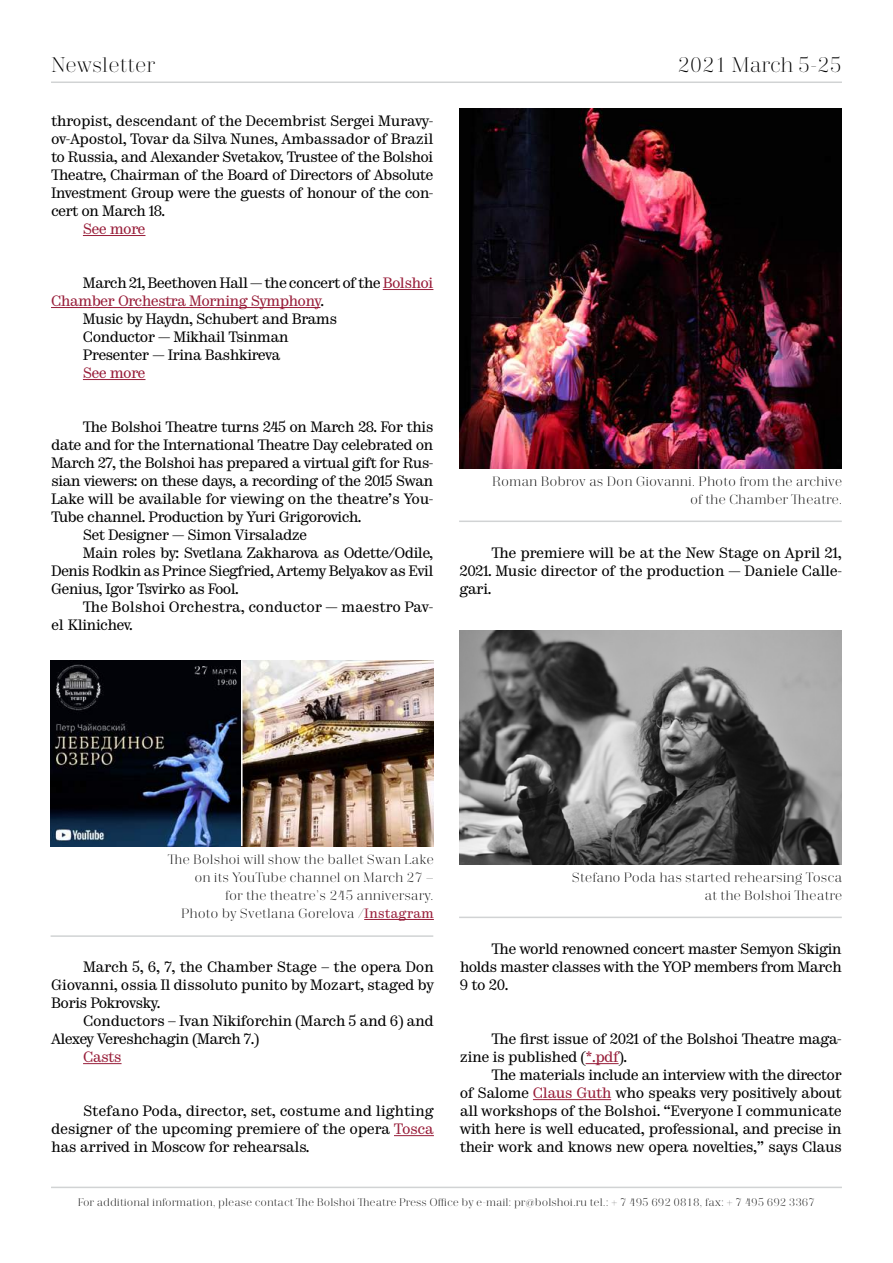
<style>
.page{position:relative;width:893px;height:1263px;background:#fff}
.page>*{position:absolute;margin:0;border:0;box-sizing:border-box;transform-origin:0 0}
.t1{font:300 21px "Trivia Serif";letter-spacing:-.01em;color:#000}
.t2{font:15px/18px "Trivia Serif 10 Demo";letter-spacing:-.045em;color:#000;text-align:justify}
.t3{font:15px "Trivia Serif 10 Demo";letter-spacing:-.045em;color:#981d39}
.t4{font:15px "Trivia Serif 10 Demo";letter-spacing:-.025em;color:#000}
.t5{font:15px "Trivia Serif 10 Demo";letter-spacing:-.01em;color:#000}
.t6{font:300 13.5px/18px "Trivia Serif";color:#000;text-align:right}
.t7{font:300 10.95px "Trivia Serif";color:#000}
.s1{color:#981d39}
.s2{color:#000}
.s3{font-family:"Trivia Serif 10 Demo";font-weight:400;color:#981d39}
</style>
<div class="page">
<hr style="left:51px;top:81px;width:791px;height:2px;background:#d1d3d4">
<hr style="left:51px;top:1187px;width:791px;height:1px;background:#d1d3d4">
<hr style="left:83px;top:235px;width:62px;height:1px;background:#981d39">
<hr style="left:383px;top:289px;width:50px;height:1px;background:#981d39">
<hr style="left:51px;top:307px;width:269px;height:1px;background:#981d39">
<hr style="left:83px;top:379px;width:62px;height:1px;background:#981d39">
<img style="left:51px;top:660px;width:382px;height:186px">
<hr style="left:364px;top:919px;width:70px;height:1px;background:#981d39">
<hr style="left:51px;top:935px;width:382px;height:2px;background:#d1d3d4">
<hr style="left:459px;top:520px;width:383px;height:2px;background:#d1d3d4">
<hr style="left:459px;top:917px;width:383px;height:1px;background:#d1d3d4">
<hr style="left:241px;top:660px;width:2px;height:186px;background:#fff">
<hr style="left:83px;top:1063px;width:39px;height:1px;background:#981d39">
<hr style="left:394px;top:1135px;width:40px;height:1px;background:#981d39">
<img style="left:459px;top:108px;width:383px;height:360px">
<img style="left:460px;top:630px;width:382px;height:234px">
<hr style="left:586px;top:1063px;width:33px;height:1px;background:#981d39">
<hr style="left:533px;top:1099px;width:78px;height:1px;background:#981d39">
<h1 class="t1" style="left:51px;top:54px;width:106px">Newsletter</h1>
<h1 class="t1" style="left:678px;top:54px;width:166px">2021 March 5-25</h1>
<p class="t2" style="left:51px;top:113px;width:384px">thropist, descendant of the Decembrist Sergei Muravy&shy;ov-Apostol, Tovar da Silva Nunes, Ambassador of Brazil to Russia, and Alexander Svetakov, Trustee of the Bolshoi Theatre, Chairman of the Board of Directors of Absolute Investment Group were the guests of honour of the con&shy;cert on March 18.</p>
<p class="t3" style="left:83px;top:220px;width:64px">See more</p>
<p class="t2" style="left:83px;top:275px;width:352px">March 21, Beethoven Hall — the concert of the <span class="s1">Bolshoi</span></p>
<p class="t3" style="left:51px;top:292px;width:275px">Chamber Orchestra Morning Symphony<span class="s2">.</span></p>
<p class="t2" style="left:83px;top:311px;width:256px">Music by Haydn, Schubert and Brams</p>
<p class="t2" style="left:83px;top:329px;width:207px">Conductor — Mikhail Tsinman</p>
<p class="t2" style="left:83px;top:347px;width:199px">Presenter — Irina Bashkireva</p>
<p class="t3" style="left:83px;top:364px;width:64px">See more</p>
<p class="t2" style="left:83px;top:419px;width:352px">The Bolshoi Theatre turns 245 on March 28. For this</p>
<p class="t2" style="left:51px;top:437px;width:384px">date and for the International Theatre Day celebrated on</p>
<p class="t2" style="left:51px;top:455px;width:384px">March 27, the Bolshoi has prepared a virtual gift for Rus-</p>
<p class="t2" style="left:51px;top:473px;width:384px">sian viewers: on these days, a recording of the 2015 Swan</p>
<p class="t4" style="left:51px;top:490px;width:384px">Lake will be available for viewing on the theatre’s You-</p>
<p class="t2" style="left:51px;top:509px;width:312px">Tube channel. Production by Yuri Grigorovich.</p>
<p class="t2" style="left:83px;top:527px;width:226px">Set Designer — Simon Virsaladze</p>
<p class="t2" style="left:83px;top:545px;width:352px">Main roles by: Svetlana Zakharova as Odette/Odile,</p>
<p class="t2" style="left:51px;top:563px;width:384px">Denis Rodkin as Prince Siegfried, Artemy Belyakov as Evil</p>
<p class="t2" style="left:51px;top:581px;width:189px">Genius, Igor Tsvirko as Fool.</p>
<p class="t5" style="left:83px;top:598px;width:352px">The Bolshoi Orchestra, conductor — maestro Pav-</p>
<p class="t2" style="left:51px;top:617px;width:83px">el Klinichev.</p>
<p class="t6" style="left:492px;top:473px;width:352px">Roman Bobrov as Don Giovanni. Photo from the archive of the Chamber Theatre.</p>
<p class="t2" style="left:459px;top:545px;width:384px;text-indent:32px">The premiere will be at the New Stage on April 21, 2021. Music director of the production — Daniele Calle&shy;gari.</p>
<p class="t6" style="left:168px;top:851px;width:268px">The Bolshoi will show the ballet Swan Lake on its YouTube channel on March 27 –<br>for the theatre’s 245 anniversary.<br>Photo by Svetlana Gorelova /<span class="s3">Instagram</span></p>
<p class="t2" style="left:51px;top:959px;width:384px;text-indent:32px">March 5, 6, 7, the Chamber Stage – the opera Don Giovanni, ossia Il dissoluto punito by Mozart, staged by Boris Pokrovsky.</p>
<p class="t2" style="left:51px;top:1013px;width:384px;text-indent:32px">Conductors – Ivan Nikiforchin (March 5 and 6) and<br>Alexey Vereshchagin (March 7.)</p>
<p class="t3" style="left:83px;top:1048px;width:40px">Casts</p>
<p class="t2" style="left:51px;top:1103px;width:384px;text-indent:32px">Stefano Poda, director, set, costume and lighting designer of the upcoming premiere of the opera <span class="s1">Tosca </span>has arrived in Moscow for rehearsals.</p>
<p class="t6" style="left:572px;top:869px;width:272px">Stefano Poda has started rehearsing Tosca at the Bolshoi Theatre</p>
<p class="t2" style="left:460px;top:941px;width:384px;text-indent:32px">The world renowned concert master Semyon Skigin holds master classes with the YOP members from March 9 to 20.</p>
<p class="t2" style="left:460px;top:1031px;width:384px;text-indent:32px">The first issue of 2021 of the Bolshoi Theatre maga&shy;zine is published (<span class="s1">*.pdf</span>).</p>
<p class="t2" style="left:460px;top:1067px;width:384px;text-indent:32px">The materials include an interview with the director of Salome <span class="s1">Claus Guth</span> who speaks very positively about all workshops of the Bolshoi. “Everyone I communicate with here is well educated, professional, and precise in their work and knows new opera novelties,” says Claus</p>
<p class="t7" style="left:78px;top:1196px;width:739px">For additional information, please contact The Bolshoi Theatre Press Office by e-mail: pr@bolshoi.ru tel.: + 7 495 692 0818, fax: + 7 495 692 3367</p>
</div>
